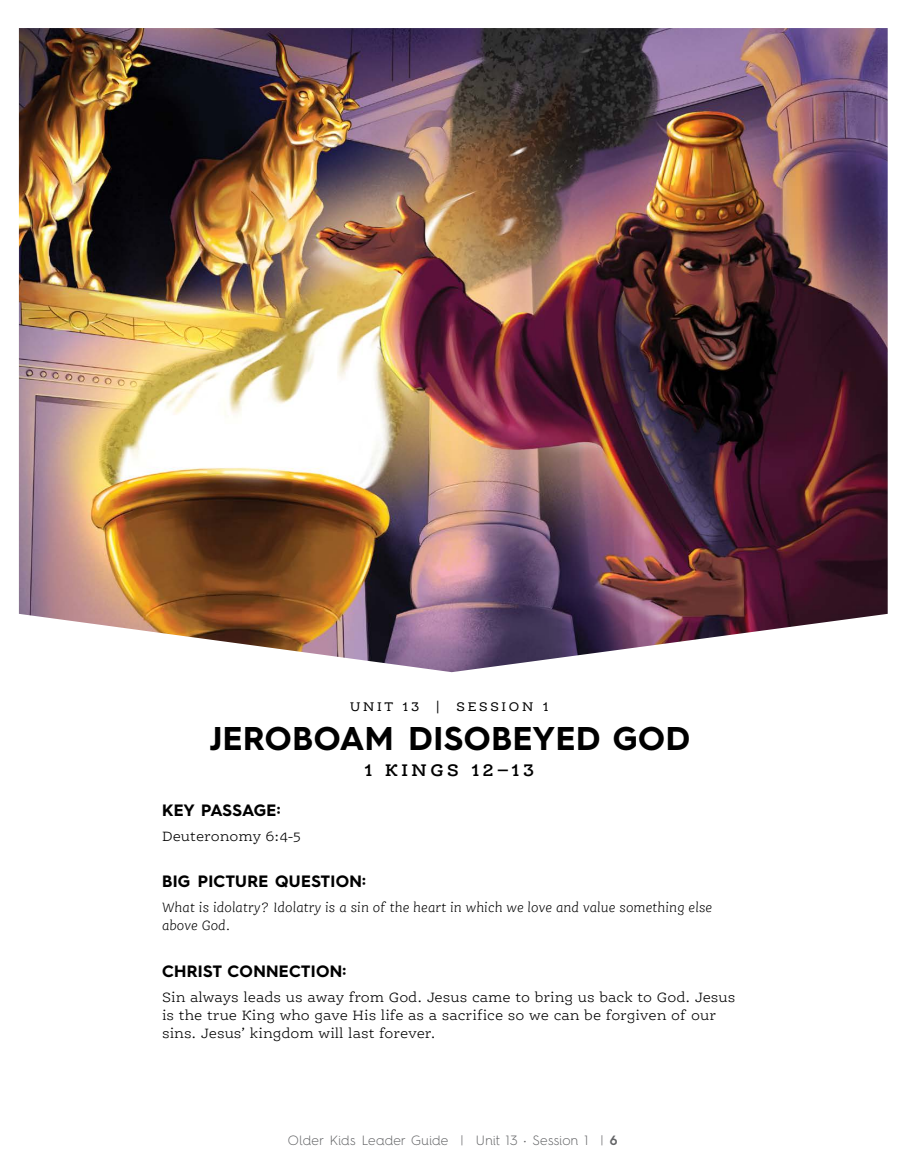
<style>
.page{position:relative;width:905px;height:1168px;background:#fff}
.page>*{position:absolute;margin:0;border:0;box-sizing:border-box;transform-origin:0 0}
.t1{font:700 33px "Hurme Geometric Sans 4";letter-spacing:.02em;color:#000}
.t2{font:600 18px "Ernestine Pro";letter-spacing:.195em;color:#000}
.t3{font:700 16.5px "Hurme Geometric Sans 4";letter-spacing:.02em;color:#000}
.t4{font:700 16.5px "Hurme Geometric Sans 4";color:#000}
.t5{font:300 14.7px/18px "Ernestine Pro";color:#000}
.t6{font:italic 300 14.7px/18px "Ernestine Pro";color:#000}
.t7{font:300 13.5px "Hurme Geometric Sans 4";letter-spacing:.02em;color:#636466}
.t8{font:13.5px "Ernestine Pro";letter-spacing:.195em;color:#000}
.s1{font-weight:600}
</style>
<div class="page">
<img style="left:19px;top:28px;width:868px;height:644px">
<p class="t8" style="left:350px;top:698px;width:200px">UNIT 13 | SESSION 1</p>
<h1 class="t1" style="left:210px;top:715px;width:481px">JEROBOAM DISOBEYED GOD</h1>
<p class="t2" style="left:364px;top:758px;width:171px">1 KINGS 12–13</p>
<p class="t4" style="left:162px;top:798px;width:120px">KEY PASSAGE:</p>
<p class="t5" style="left:162px;top:826px;width:140px">Deuteronomy 6:4-5</p>
<p class="t3" style="left:162px;top:870px;width:205px">BIG PICTURE QUESTION:</p>
<p class="t6" style="left:162px;top:898px;width:552px">What is idolatry? Idolatry is a sin of the heart in which we love and value something else above God.</p>
<p class="t3" style="left:162px;top:959px;width:186px">CHRIST CONNECTION:</p>
<p class="t5" style="left:162px;top:987px;width:575px">Sin always leads us away from God. Jesus came to bring us back to God. Jesus is the true King who gave His life as a sacrifice so we can be forgiven of our sins. Jesus’ kingdom will last forever.</p>
<p class="t7" style="left:288px;top:1131px;width:331px">Older Kids Leader Guide | Unit 13 • Session 1 | <span class="s1">6</span></p>
</div>
